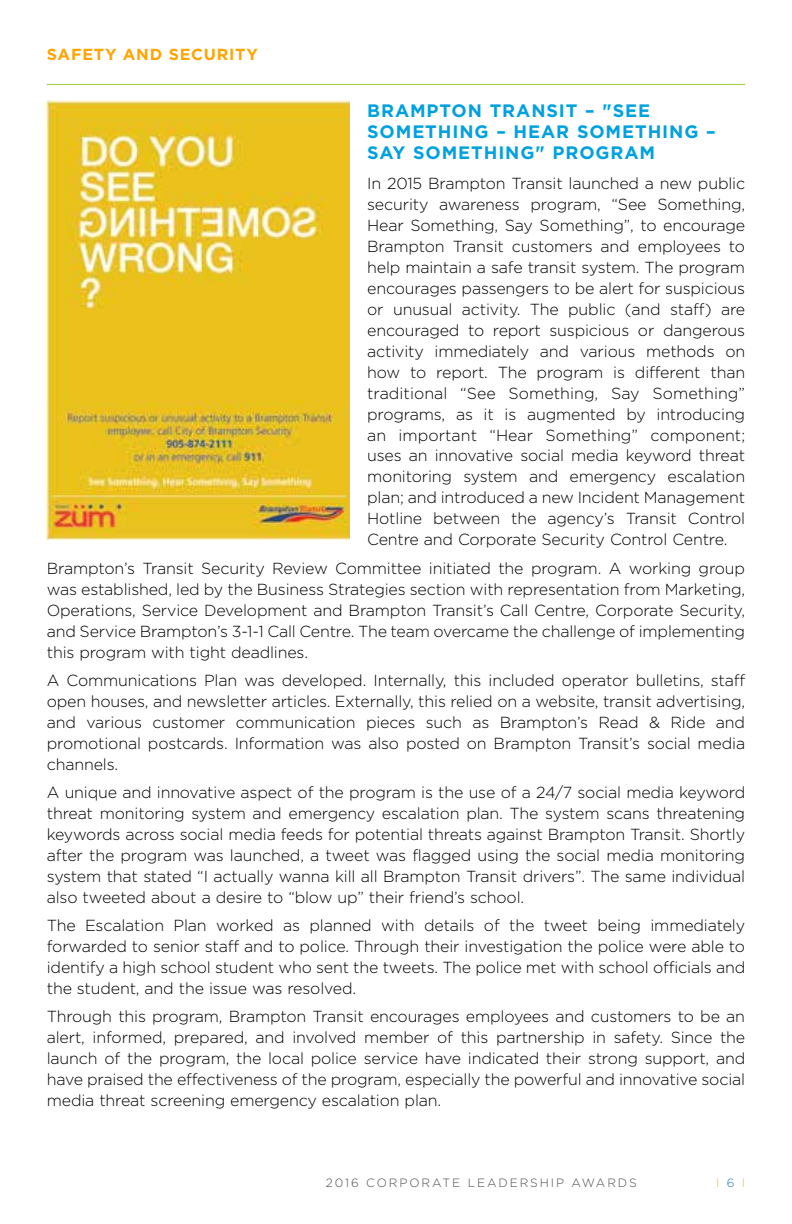
<style>
.page{position:relative;width:792px;height:1224px;background:#fff}
.page>*{position:absolute;margin:0;border:0;box-sizing:border-box;transform-origin:0 0}
.t1{font:700 18px/21px "Gotham";letter-spacing:.05em;color:#00a1df}
.t2{font:300 16px/21px "Gotham";letter-spacing:-.01em;color:#000;text-align:justify}
.t3{font:700 16px "Gotham";letter-spacing:.05em;color:#ffa400}
.t4{font:300 12px "Gotham";letter-spacing:.16em;color:#4d4d4f}
.t5{font:300 12px "Gotham";color:#ffb226}
.s1{color:#2675c3}
</style>
<div class="page">
<hr style="left:47px;top:84px;width:698px;height:1px;background:#9fcc3b">
<img style="left:47px;top:101px;width:302px;height:438px">
<p class="t3" style="left:47px;top:43px;width:213px">SAFETY AND SECURITY</p>
<p class="t1" style="left:367px;top:100px;width:350px">BRAMPTON TRANSIT – "SEE<br>SOMETHING – HEAR SOMETHING –<br>SAY SOMETHING" PROGRAM</p>
<p class="t2" style="left:367px;top:172px;width:380px">In 2015 Brampton Transit launched a new public security awareness program, “See Something, Hear Something, Say Something”, to encourage Brampton Transit customers and employees to help maintain a safe transit system. The program encourages passengers to be alert for suspicious or unusual activity. The public (and staff) are encouraged to report suspicious or dangerous activity immediately and various methods on how to report. The program is different than traditional “See Something, Say Something” programs, as it is augmented by introducing an important “Hear Something” component; uses an innovative social media keyword threat monitoring system and emergency escalation plan; and introduced a new Incident Management Hotline between the agency’s Transit Control Centre and Corporate Security Control Centre.</p>
<p class="t2" style="left:47px;top:557px;width:700px">Brampton’s Transit Security Review Committee initiated the program. A working group was established, led by the Business Strategies section with representation from Marketing, Operations, Service Development and Brampton Transit’s Call Centre, Corporate Security, and Service Brampton’s 3-1-1 Call Centre. The team overcame the challenge of implementing this program with tight deadlines.</p>
<p class="t2" style="left:47px;top:669px;width:700px">A Communications Plan was developed. Internally, this included operator bulletins, staff open houses, and newsletter articles. Externally, this relied on a website, transit advertising, and various customer communication pieces such as Brampton’s Read &amp; Ride and promotional postcards. Information was also posted on Brampton Transit’s social media channels.</p>
<p class="t2" style="left:47px;top:781px;width:700px">A unique and innovative aspect of the program is the use of a 24/7 social media keyword threat monitoring system and emergency escalation plan. The system scans threatening keywords across social media feeds for potential threats against Brampton Transit. Shortly after the program was launched, a tweet was flagged using the social media monitoring system that stated “I actually wanna kill all Brampton Transit drivers”. The same individual also tweeted about a desire to “blow up” their friend’s school.</p>
<p class="t2" style="left:47px;top:915px;width:700px">The Escalation Plan worked as planned with details of the tweet being immediately forwarded to senior staff and to police. Through their investigation the police were able to identify a high school student who sent the tweets. The police met with school officials and the student, and the issue was resolved.</p>
<p class="t2" style="left:47px;top:1006px;width:700px">Through this program, Brampton Transit encourages employees and customers to be an alert, informed, prepared, and involved member of this partnership in safety. Since the launch of the program, the local police service have indicated their strong support, and have praised the effectiveness of the program, especially the powerful and innovative social media threat screening emergency escalation plan.</p>
<p class="t4" style="left:326px;top:1175px;width:312px">2016 CORPORATE LEADERSHIP AWARDS</p>
<p class="t5" style="left:716px;top:1175px;width:31px">I <span class="s1">6</span> I</p>
</div>
